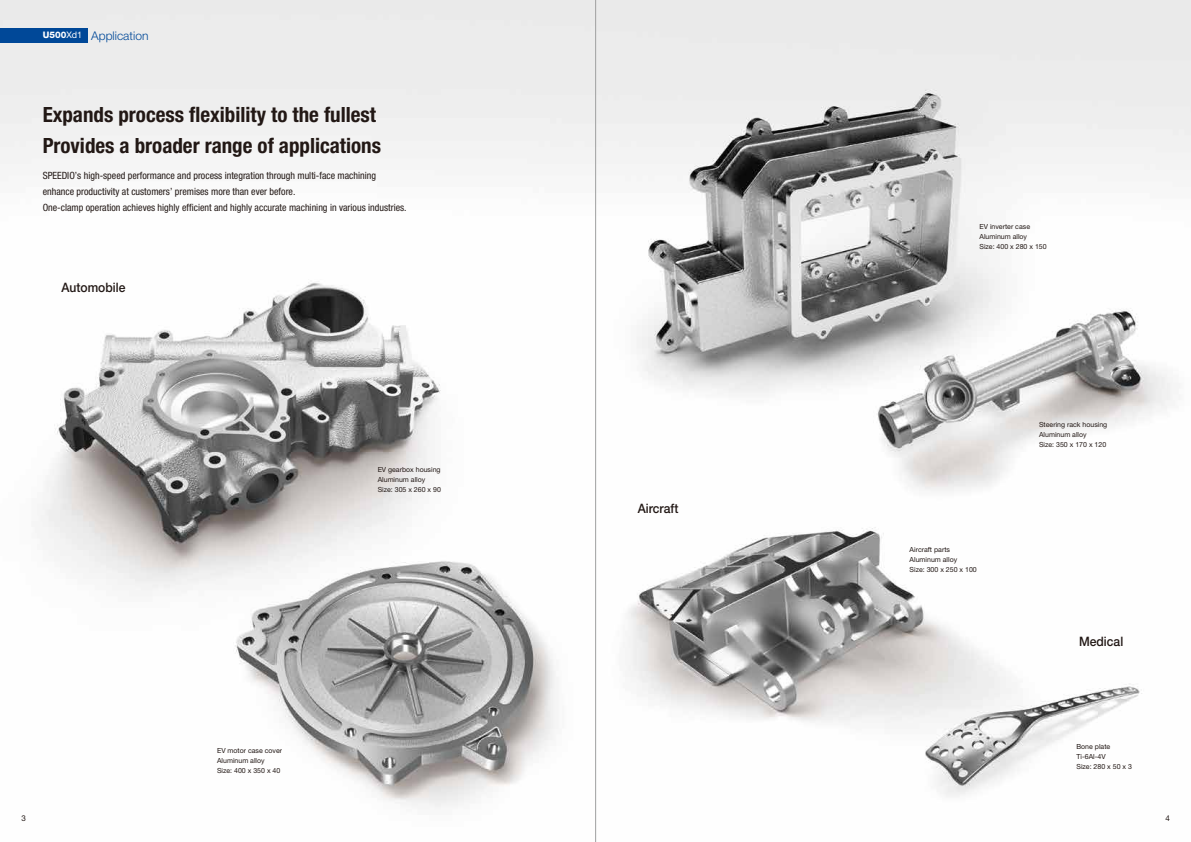
<style>
.page{position:relative;width:1191px;height:842px;background:#fff}
.page>*{position:absolute;margin:0;border:0;box-sizing:border-box;transform-origin:0 0}
.t1{font:700 condensed 21px/31px "Helvetica Neue LT Pro";color:#221815}
.t2{font:500 13px "Helvetica Neue LT Pro";color:#221815;scale:.93 1}
.t3{font:300 12px "Helvetica Neue LT Pro";color:#004898}
.t4{font:condensed 10px/16px "Helvetica Neue LT Pro";color:#221815}
.t5{font:8px "Helvetica Neue LT Pro";color:#221815}
.t6{font:7px/10px "Helvetica Neue LT Pro";color:#221815}
.s1{font-weight:800;font-size:9px;color:#fff}
.s2{font-weight:400;font-size:9px;color:#fff}
</style>
<div class="page">
<img style="left:0;top:0;width:1191px;height:842px">
<hr style="left:595px;top:0;width:1px;height:842px;background:#9fa0a0">
<div style="left:0;top:28px;width:87px;height:15px;background:#004898"></div>
<h3 class="t3" style="left:43px;top:28px;width:107px"><span class="s1">U500</span><span class="s2">Xd1</span> Application</h3>
<h1 class="t1" style="left:43px;top:99px;width:340px">Expands process flexibility to the fullest<br>Provides a broader range of applications</h1>
<p class="t4" style="left:43px;top:167px;width:365px">SPEEDIO’s high-speed performance and process integration through multi-face machining enhance productivity at customers’ premises more than ever before.<br>One-clamp operation achieves highly efficient and highly accurate machining in various industries.</p>
<h2 class="t2" style="left:62px;top:280px;width:70px">Automobile</h2>
<p class="t6" style="left:378px;top:464px;width:65px">EV gearbox housing<br>Aluminum alloy<br>Size: 305 x 260 x 90</p>
<p class="t6" style="left:217px;top:745px;width:67px">EV motor case cover<br>Aluminum alloy<br>Size: 400 x 350 x 40</p>
<h2 class="t2" style="left:637px;top:500px;width:45px">Aircraft</h2>
<p class="t6" style="left:979px;top:222px;width:69px">EV inverter case<br>Aluminum alloy<br>Size: 400 x 280 x 150</p>
<p class="t6" style="left:909px;top:545px;width:69px">Aircraft parts<br>Aluminum alloy<br>Size: 300 x 250 x 100</p>
<p class="t6" style="left:1039px;top:419px;width:70px">Steering rack housing<br>Aluminum alloy<br>Size: 350 x 170 x 120</p>
<h2 class="t2" style="left:1079px;top:634px;width:49px">Medical</h2>
<p class="t6" style="left:1076px;top:741px;width:57px">Bone plate<br>Ti-6Al-4V<br>Size: 280 x 50 x 3</p>
<p class="t5" style="left:21px;top:813px;width:6px">3</p>
<p class="t5" style="left:1165px;top:813px;width:6px">4</p>
</div>
